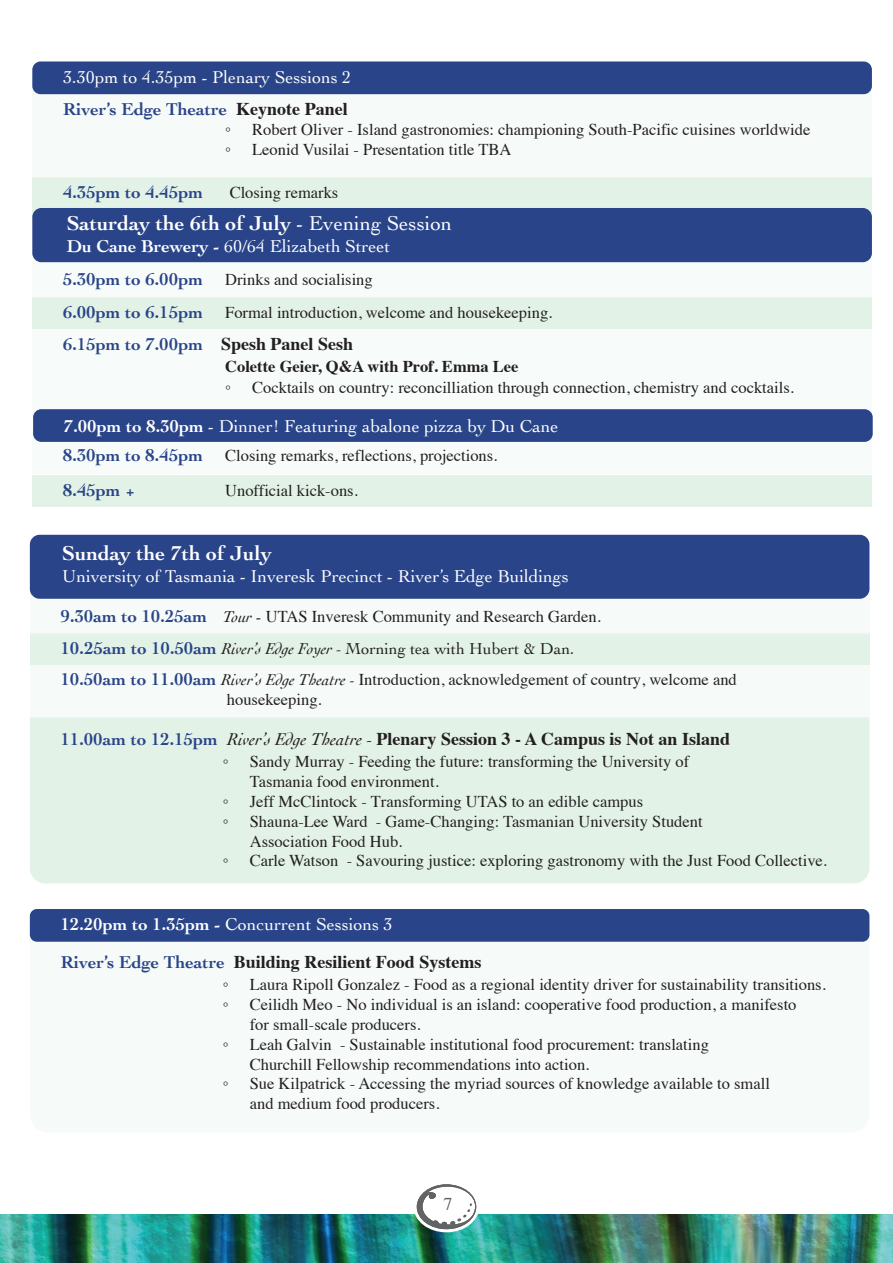
<style>
.page{position:relative;width:893px;height:1263px;background:#fff}
.page>*{position:absolute;margin:0;border:0;box-sizing:border-box;transform-origin:0 0}
.t1{font:700 21px "Cochin";color:#fff}
.t2{font:18px "Cochin";color:#fff}
.t3{font:700 18px "Times";color:#231f20}
.t4{font:700 18px "Cochin";color:#294488}
.t5{font:18px "Times";color:#616161}
.t6{font:16.5px/19.8px "Times";color:#231f20}
.t7{font:16.5px "Cochin";color:#231f20}
.t8{font:700 16.5px "Times";color:#231f20}
.t9{font:16.5px "Times New Roman";color:#231f20}
.s1{font-family:"Times";color:#231f20}
.s2{font-weight:400}
.s3{font-weight:700}
.s4{font-family:"Cochin";font-weight:700;font-size:18px;color:#294488}
.s5{font-family:"Cochin";font-style:italic}
.s6{font-family:"Cochin"}
.s7{font-weight:700;font-size:18px;color:#294488}
.s8{font-style:italic}
.s9{font-family:"Cochin";color:#294488}
.s10{font-family:"Cochin";font-weight:400;font-style:italic}
</style>
<div class="page">
<img style="left:0;top:1214px;width:893px;height:49px">
<div style="left:30px;top:909px;width:839px;height:33px;background:#294488;border-radius:7px"></div>
<div style="left:30px;top:717px;width:839px;height:166px;background:#e3f2e7"></div>
<div style="left:30px;top:664px;width:839px;height:53px;background:#f6faf9"></div>
<div style="left:30px;top:633px;width:840px;height:32px;background:#e3f2e7"></div>
<div style="left:30px;top:586px;width:839px;height:48px;background:#f6faf8"></div>
<div style="left:30px;top:535px;width:839px;height:64px;background:#294488;border-radius:10px"></div>
<div style="left:32px;top:475px;width:840px;height:32px;background:#e3f2e7"></div>
<div style="left:32px;top:429px;width:840px;height:45px;background:#f7fbfa"></div>
<div style="left:32px;top:329px;width:840px;height:91px;background:#f7fbf9"></div>
<div style="left:32px;top:297px;width:840px;height:32px;background:#e3f2e7"></div>
<div style="left:32px;top:251px;width:840px;height:46px;background:#f7fbf9"></div>
<div style="left:32px;top:177px;width:840px;height:41px;background:#e3f2e7"></div>
<div style="left:32px;top:82px;width:840px;height:95px;background:#f6faf9"></div>
<div style="left:32px;top:61px;width:840px;height:33px;background:#294488;border-radius:8px"></div>
<div style="left:32px;top:208px;width:840px;height:54px;background:#294488;border-radius:9px"></div>
<div style="left:33px;top:409px;width:840px;height:33px;background:#294488;border-radius:8px"></div>
<div style="left:413px;top:1181px;width:66px;height:51px;background:#fff;border-radius:50%"></div>
<svg style="left:417px;top:1184px;width:60px;height:48px"></svg>
<p class="t2" style="left:63px;top:65px;width:289px">3.30pm to 4.35pm - Plenary Sessions 2</p>
<p class="t4" style="left:63px;top:97px;width:286px">River’s Edge Theatre <span class="s1">Keynote Panel</span></p>
<p class="t9" style="left:225px;top:118px;width:7px">◦</p>
<p class="t6" style="left:252px;top:118px;width:560px">Robert Oliver - Island gastronomies: championing South-Pacific cuisines worldwide</p>
<p class="t9" style="left:225px;top:138px;width:7px">◦</p>
<p class="t6" style="left:252px;top:138px;width:261px">Leonid Vusilai - Presentation title TBA</p>
<p class="t4" style="left:63px;top:180px;width:141px">4.35pm to 4.45pm</p>
<p class="t6" style="left:230px;top:182px;width:110px">Closing remarks</p>
<p class="t1" style="left:67px;top:209px;width:387px">Saturday the 6th of July <span class="s2">- Evening Session</span></p>
<p class="t2" style="left:67px;top:234px;width:325px"><span class="s3">Du Cane Brewery -</span> 60/64 Elizabeth Street</p>
<p class="t6" style="left:63px;top:268px;width:311px"><span class="s4">5.30pm to 6.00pm</span> Drinks and socialising</p>
<p class="t6" style="left:63px;top:301px;width:491px"><span class="s4">6.00pm to 6.15pm</span> Formal introduction, welcome and housekeeping.</p>
<p class="t4" style="left:63px;top:332px;width:291px">6.15pm to 7.00pm <span class="s1">Spesh Panel Sesh</span></p>
<p class="t8" style="left:225px;top:350px;width:295px">Colette Geier, Q&amp;A with Prof. Emma Lee</p>
<p class="t9" style="left:225px;top:377px;width:7px">◦</p>
<p class="t6" style="left:252px;top:376px;width:543px">Cocktails on country: reconcilliation through connection, chemistry and cocktails.</p>
<p class="t2" style="left:64px;top:414px;width:496px"><span class="s3">7.00pm to 8.30pm</span> - Dinner! Featuring abalone pizza by Du Cane</p>
<p class="t6" style="left:63px;top:445px;width:436px"><span class="s4">8.30pm to 8.45pm</span> Closing remarks, reflections, projections.</p>
<p class="t4" style="left:63px;top:478px;width:74px">8.45pm +</p>
<p class="t6" style="left:225px;top:479px;width:134px">Unofficial kick-ons.</p>
<p class="t1" style="left:62px;top:539px;width:211px">Sunday the 7th of July</p>
<p class="t2" style="left:62px;top:564px;width:508px">University of Tasmania - Inveresk Precinct - River’s Edge Buildings</p>
<p class="t6" style="left:61px;top:605px;width:542px"><span class="s4">9.30am to 10.25am</span> <span class="s5">Tour</span> <span class="s6">-</span> UTAS Inveresk Community and Research Garden.</p>
<p class="t7" style="left:61px;top:637px;width:515px"><span class="s7">10.25am to 10.50am</span> <span class="s8">River’s Edge Foyer -</span> Morning tea with Hubert &amp; Dan.</p>
<p class="t6" style="left:227px;top:668px;width:511px;text-indent:-166px"><span class="s4">10.50am to 11.00am</span> <span class="s5">River’s Edge Theatre -</span> Introduction, acknowledgement of country, welcome and housekeeping.</p>
<p class="t3" style="left:61px;top:721px;width:671px"><span class="s9">11.00am to 12.15pm</span> <span class="s10">River’s Edge Theatre -</span> Plenary Session 3 - A Campus is Not an Island</p>
<p class="t9" style="left:223px;top:751px;width:7px">◦</p>
<p class="t6" style="left:250px;top:750px;width:441px">Sandy Murray - Feeding the future: transforming the University of<br>Tasmania food environment.</p>
<p class="t9" style="left:223px;top:790px;width:7px">◦</p>
<p class="t6" style="left:250px;top:790px;width:395px">Jeff McClintock - Transforming UTAS to an edible campus</p>
<p class="t9" style="left:223px;top:810px;width:7px">◦</p>
<p class="t6" style="left:250px;top:810px;width:454px">Shauna-Lee Ward - Game-Changing: Tasmanian University Student<br>Association Food Hub.</p>
<p class="t9" style="left:223px;top:850px;width:7px">◦</p>
<p class="t6" style="left:250px;top:849px;width:579px">Carle Watson - Savouring justice: exploring gastronomy with the Just Food Collective.</p>
<p class="t2" style="left:61px;top:912px;width:333px"><span class="s3">12.20pm to 1.35pm -</span> Concurrent Sessions 3</p>
<p class="t3" style="left:61px;top:945px;width:422px"><span class="s9">River’s Edge Theatre</span> Building Resilient Food Systems</p>
<p class="t9" style="left:223px;top:974px;width:7px">◦</p>
<p class="t6" style="left:250px;top:973px;width:578px">Laura Ripoll Gonzalez - Food as a regional identity driver for sustainability transitions.</p>
<p class="t9" style="left:223px;top:993px;width:7px">◦</p>
<p class="t6" style="left:250px;top:993px;width:548px">Ceilidh Meo - No individual is an island: cooperative food production, a manifesto for small-scale producers.</p>
<p class="t9" style="left:223px;top:1033px;width:7px">◦</p>
<p class="t6" style="left:250px;top:1033px;width:461px">Leah Galvin - Sustainable institutional food procurement: translating<br>Churchill Fellowship recommendations into action.</p>
<p class="t9" style="left:223px;top:1073px;width:7px">◦</p>
<p class="t6" style="left:250px;top:1072px;width:522px">Sue Kilpatrick - Accessing the myriad sources of knowledge available to small and medium food producers.</p>
<p class="t5" style="left:443px;top:1187px;width:10px">7</p>
<p class="t5" style="left:444px;top:1190px;width:10px">6</p>
</div>
